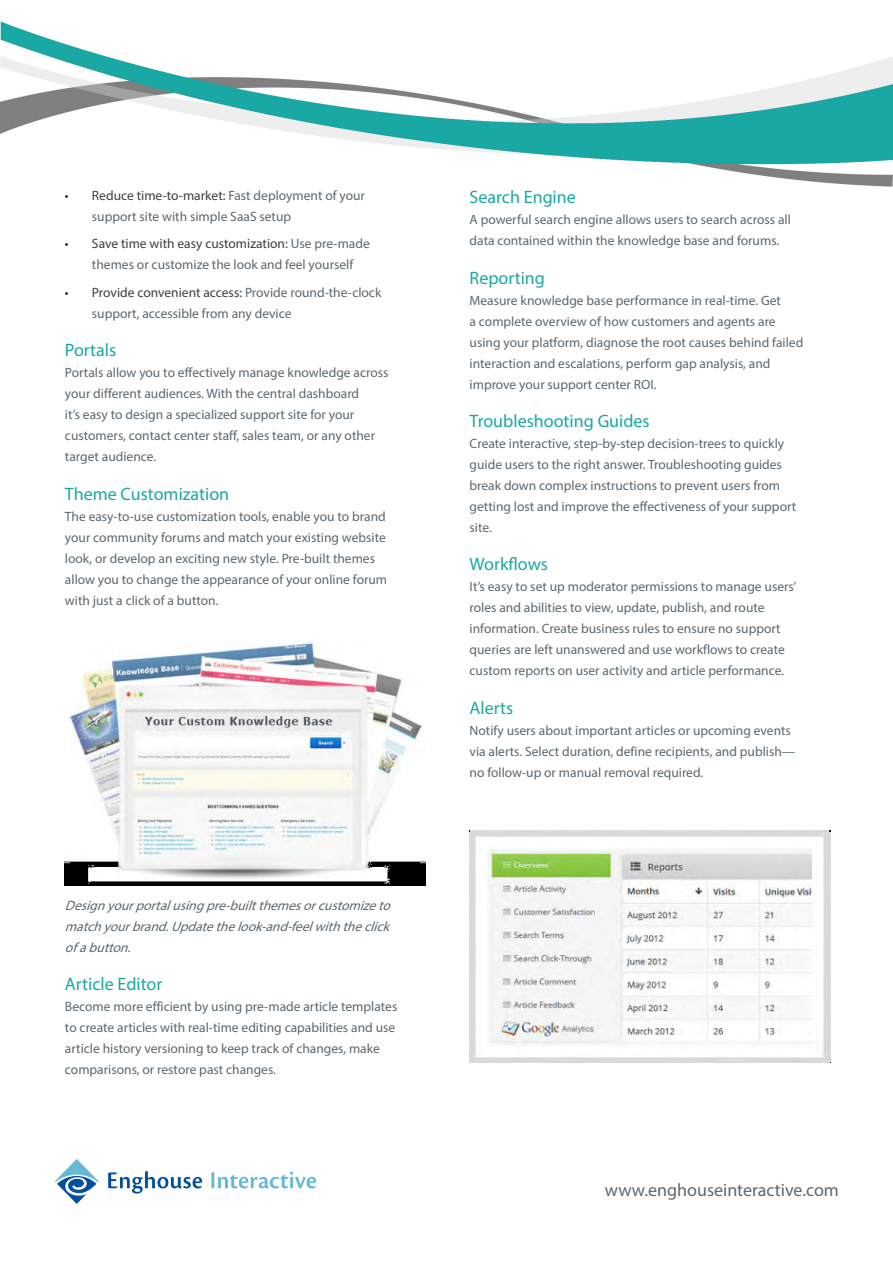
<style>
.page{position:relative;width:893px;height:1263px;background:#fff}
.page>*{position:absolute;margin:0;border:0;box-sizing:border-box;transform-origin:0 0}
.quote_-_pullout{font:18px "Myriad Pro";color:#19a8a4}
.t1{font:18px "Myriad Pro";color:#5a6872}
.Body_Copy{font:13.5px/21px "Myriad Pro";color:#5a6872}
.Body_Copy-2{font:italic 13.5px/21px "Myriad Pro";color:#5a6872;text-align:justify}
.s1{color:#231f20}
.s2{color:#3e3e3f}
</style>
<div class="page">
<img style="left:1px;top:21px;width:892px;height:166px">
<img style="left:54px;top:1159px;width:262px;height:45px">
<img style="left:64px;top:642px;width:361px;height:243px">
<img style="left:470px;top:830px;width:360px;height:232px">
<p class="Body_Copy" style="left:92px;top:184px;width:275px;text-indent:-27px"><span class="s1">•</span> <span class="s2">Reduce time-to-market:</span> Fast deployment of your support site with simple SaaS setup</p>
<p class="Body_Copy" style="left:92px;top:233px;width:279px;text-indent:-27px"><span class="s1">•</span> <span class="s2">Save time with easy customization:</span> Use pre-made themes or customize the look and feel yourself</p>
<p class="Body_Copy" style="left:92px;top:282px;width:291px;text-indent:-27px"><span class="s1">•</span> <span class="s2">Provide convenient access:</span> Provide round-the-clock support, accessible from any device</p>
<p class="quote_-_pullout" style="left:65px;top:339px;width:53px">Portals</p>
<p class="Body_Copy" style="left:65px;top:362px;width:325px">Portals allow you to effectively manage knowledge across your different audiences. With the central dashboard<br>it’s easy to design a specialized support site for your customers, contact center staff, sales team, or any other target audience.</p>
<p class="quote_-_pullout" style="left:65px;top:482px;width:166px">Theme Customization</p>
<p class="Body_Copy" style="left:65px;top:505px;width:324px">The easy-to-use customization tools, enable you to brand your community forums and match your existing website look, or develop an exciting new style. Pre-built themes allow you to change the appearance of your online forum with just a click of a button.</p>
<p class="Body_Copy-2" style="left:65px;top:895px;width:332px">Designyourportalusingpre-builtthemesorcustomizeto matchyourbrand.Updatethelook-and-feelwiththeclick ofabutton.</p>
<p class="quote_-_pullout" style="left:65px;top:973px;width:99px">Article Editor</p>
<p class="Body_Copy" style="left:65px;top:996px;width:334px">Become more efficient by using pre-made article templates to create articles with real-time editing capabilities and use article history versioning to keep track of changes, make comparisons, or restore past changes.</p>
<p class="quote_-_pullout" style="left:470px;top:186px;width:108px">Search Engine</p>
<p class="Body_Copy" style="left:470px;top:209px;width:323px">A powerful search engine allows users to search across all data contained within the knowledge base and forums.</p>
<p class="quote_-_pullout" style="left:470px;top:267px;width:77px">Reporting</p>
<p class="Body_Copy" style="left:470px;top:289px;width:335px">Measure knowledge base performance in real-time. Get<br>a complete overview of how customers and agents are using your platform, diagnose the root causes behind failed interaction and escalations, perform gap analysis, and improve your support center ROI.</p>
<p class="quote_-_pullout" style="left:470px;top:410px;width:182px">Troubleshooting Guides</p>
<p class="Body_Copy" style="left:470px;top:433px;width:328px">Create interactive, step-by-step decision-trees to quickly guide users to the right answer. Troubleshooting guides break down complex instructions to prevent users from getting lost and improve the effectiveness of your support site.</p>
<p class="quote_-_pullout" style="left:470px;top:553px;width:80px">Workflows</p>
<p class="Body_Copy" style="left:470px;top:576px;width:328px">It’s easy to set up moderator permissions to manage users’ roles and abilities to view, update, publish, and route information. Create business rules to ensure no support queries are left unanswered and use workflows to create custom reports on user activity and article performance.</p>
<p class="quote_-_pullout" style="left:470px;top:696px;width:45px">Alerts</p>
<p class="Body_Copy" style="left:470px;top:719px;width:327px">Notify users about important articles or upcoming events via alerts. Select duration, define recipients, and publish— no follow-up or manual removal required.</p>
<p class="t1" style="left:605px;top:1179px;width:235px">www.enghouseinteractive.com</p>
</div>
